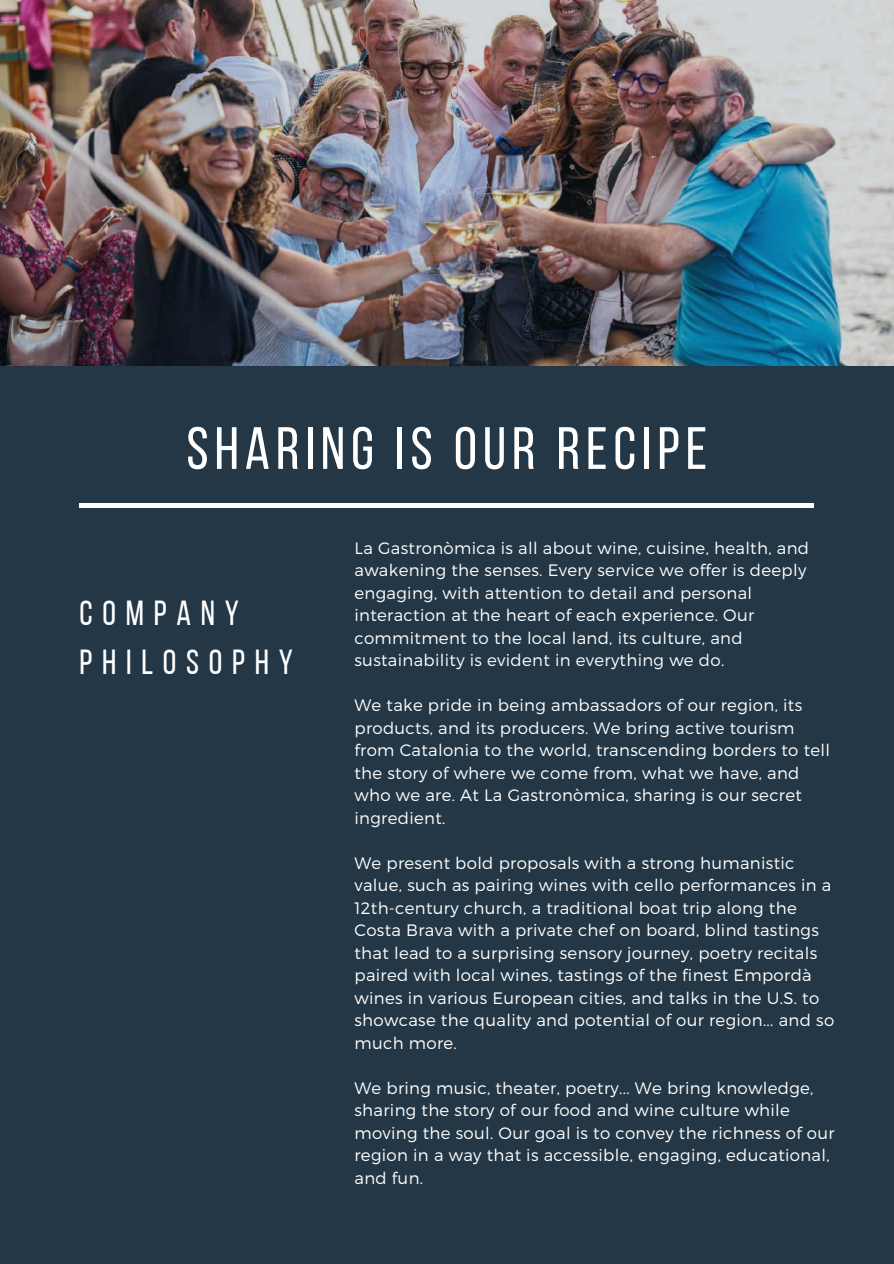
<style>
.page{position:relative;width:894px;height:1264px;background:#fff}
.page>*{position:absolute;margin:0;border:0;box-sizing:border-box;transform-origin:0 0}
.t1{font:59.55px "Bebas Neue";letter-spacing:.1em;color:#fff}
.t2{font:34.8px/48.3px "Bebas Neue";letter-spacing:.28em;color:#fff}
.t3{font:300 16.5px/22.5px "Montserrat";letter-spacing:.02em;color:#fff}
</style>
<div class="page">
<div style="left:0;top:0;width:893px;height:1263px;background:#233746"></div>
<img style="left:0;top:0;width:893px;height:366px">
<hr style="left:79px;top:504px;width:734px;height:3px;background:#fff">
<h1 class="t1" style="left:186px;top:424px;width:522px">SHARING IS OUR RECIPE</h1>
<h2 class="t2" style="left:79px;top:592px;width:215px">COMPANY<br>PHILOSOPHY</h2>
<p class="t3" style="left:354px;top:535px;width:456px">La Gastronòmica is all about wine, cuisine, health, and awakening the senses. Every service we offer is deeply engaging, with attention to detail and personal interaction at the heart of each experience. Our commitment to the local land, its culture, and sustainability is evident in everything we do.</p>
<p class="t3" style="left:354px;top:693px;width:477px">We take pride in being ambassadors of our region, its products, and its producers. We bring active tourism from Catalonia to the world, transcending borders to tell the story of where we come from, what we have, and who we are. At La Gastronòmica, sharing is our secret ingredient.</p>
<p class="t3" style="left:354px;top:850px;width:481px">We present bold proposals with a strong humanistic value, such as pairing wines with cello performances in a 12th-century church, a traditional boat trip along the Costa Brava with a private chef on board, blind tastings that lead to a surprising sensory journey, poetry recitals paired with local wines, tastings of the finest Empordà wines in various European cities, and talks in the U.S. to showcase the quality and potential of our region... and so much more.</p>
<p class="t3" style="left:354px;top:1075px;width:481px">We bring music, theater, poetry... We bring knowledge, sharing the story of our food and wine culture while moving the soul. Our goal is to convey the richness of our region in a way that is accessible, engaging, educational, and fun.</p>
</div>
